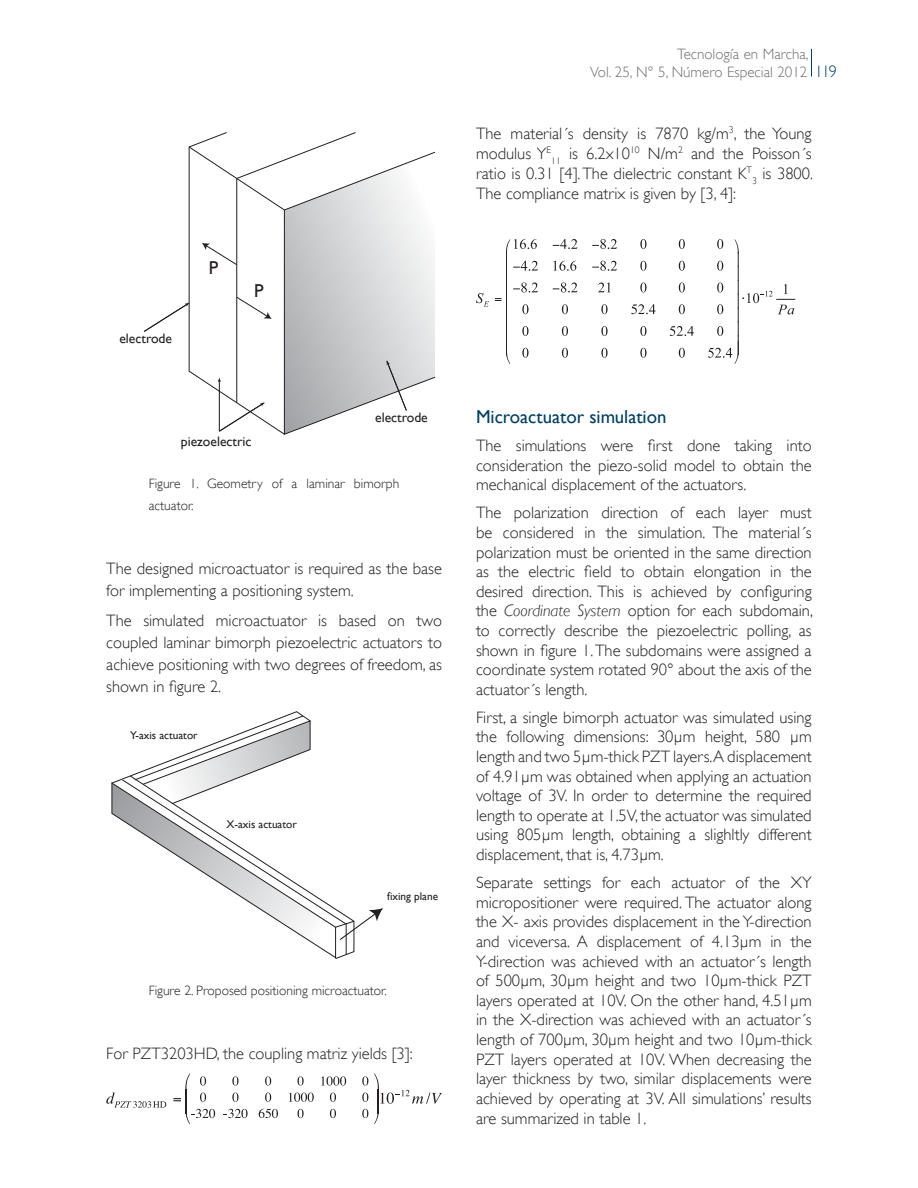
<style>
.page{position:relative;width:918px;height:1188px;background:#fff}
.page>*{position:absolute;margin:0;border:0;box-sizing:border-box;transform-origin:0 0}
.t1{font:18.75px "Gill Sans";color:#003f5f}
.t2{font:18.6px "Gill Sans";color:#231f20}
.t3{font:300 16.5px/19.6px "Gill Sans";color:#231f20;text-align:justify}
.t4{font:300 15px/18px "Gill Sans";color:#6d6f71}
.t5{font:13.65px "Gill Sans";color:#231f20}
.t6{font:300 13.5px/21.9px "Gill Sans";color:#231f20}
.t7{font:11.25px "Gill Sans";color:#231f20}
.s1{font-size:16.5px;color:#003f5f}
.s2{font-style:italic}
</style>
<div class="page">
<svg style="left:811px;top:49px;width:1px;height:28px"></svg>
<svg style="left:144px;top:132px;width:292px;height:303px"></svg>
<svg style="left:111px;top:711px;width:272px;height:248px"></svg>
<svg style="left:106px;top:1092px;width:60px;height:16px"></svg>
<svg style="left:374px;top:1073px;width:68px;height:51px"></svg>
<svg style="left:173px;top:1073px;width:42px;height:51px"></svg>
<svg style="left:232px;top:1076px;width:7px;height:10px"></svg>
<svg style="left:232px;top:1093px;width:7px;height:9px"></svg>
<svg style="left:224px;top:1109px;width:24px;height:9px"></svg>
<svg style="left:265px;top:1076px;width:6px;height:10px"></svg>
<svg style="left:265px;top:1093px;width:6px;height:9px"></svg>
<svg style="left:259px;top:1109px;width:19px;height:9px"></svg>
<svg style="left:297px;top:1076px;width:7px;height:10px"></svg>
<svg style="left:289px;top:1093px;width:25px;height:9px"></svg>
<svg style="left:297px;top:1109px;width:7px;height:9px"></svg>
<svg style="left:321px;top:1076px;width:25px;height:10px"></svg>
<svg style="left:330px;top:1093px;width:6px;height:9px"></svg>
<svg style="left:330px;top:1109px;width:6px;height:9px"></svg>
<svg style="left:362px;top:1076px;width:6px;height:10px"></svg>
<svg style="left:362px;top:1093px;width:6px;height:9px"></svg>
<svg style="left:362px;top:1109px;width:6px;height:9px"></svg>
<svg style="left:476px;top:293px;width:13px;height:14px"></svg>
<svg style="left:495px;top:239px;width:300px;height:125px"></svg>
<p class="t5" style="left:119px;top:330px;width:54px">electrode</p>
<p class="t2" style="left:209px;top:257px;width:11px">P</p>
<p class="t2" style="left:254px;top:280px;width:11px">P</p>
<p class="t5" style="left:181px;top:433px;width:72px">piezoelectric</p>
<p class="t5" style="left:375px;top:409px;width:54px">electrode</p>
<p class="t6" style="left:149px;top:472px;width:252px">Figure 1. Geometry of a laminar bimorph actuator.</p>
<p class="t3" style="left:106px;top:558px;width:337px;line-height:21.9px">The designed microactuator is required as the base for implementing a positioning system.</p>
<p class="t3" style="left:106px;top:610px;width:337px;line-height:21.9px">The simulated microactuator is based on two coupled laminar bimorph piezoelectric actuators to achieve positioning with two degrees of freedom, as shown in figure 2.</p>
<p class="t7" style="left:130px;top:729px;width:69px">Y-axis actuator</p>
<p class="t7" style="left:227px;top:818px;width:72px">X-axis actuator</p>
<p class="t7" style="left:387px;top:889px;width:52px">fixing plane</p>
<p class="t6" style="left:149px;top:980px;width:240px">Figure 2. Proposed positioning microactuator.</p>
<p class="t3" style="left:106px;top:1044px;width:308px">For PZT3203HD, the coupling matriz yields [3]:</p>
<p class="t4" style="left:590px;top:45px;width:248px;text-indent:87px">Tecnología en Marcha,<br>Vol. 25, N° 5, Número Especial 2012 <span class="s1">119</span></p>
<p class="t3" style="left:476px;top:123px;width:339px">The material´s density is 7870 kg/m<sup>3</sup>, the Young modulus Y<sup>E</sup><sub>11</sub> is 6.2x10<sup>10</sup> N/m<sup>2</sup> and the Poisson´s ratio is 0.31 [4]. The dielectric constant K<sup>T</sup><sub>3</sub> is 3800.<br>The compliance matrix is given by [3, 4]:</p>
<p class="t1" style="left:476px;top:406px;width:192px">Microactuator simulation</p>
<p class="t3" style="left:476px;top:436px;width:337px">The simulations were first done taking into consideration the piezo-solid model to obtain the mechanical displacement of the actuators.</p>
<p class="t3" style="left:476px;top:503px;width:338px">The polarization direction of each layer must be considered in the simulation. The material´s polarization must be oriented in the same direction as the electric field to obtain elongation in the desired direction. This is achieved by configuring the <span class="s2">Coordinate System</span> option for each subdomain, to correctly describe the piezoelectric polling, as shown in figure 1. The subdomains were assigned a coordinate system rotated 90° about the axis of the actuator´s length.</p>
<p class="t3" style="left:476px;top:708px;width:337px">First, a single bimorph actuator was simulated using the following dimensions: 30µ m height, 580 µ m length and two 5µm-thick PZT layers.A displacement of 4.91µ m was obtained when applying an actuation voltage of 3V. In order to determine the required length to operate at 1.5V, the actuator was simulated using 805µ m length, obtaining a slighltly different displacement, that is, 4.73µ m.</p>
<p class="t3" style="left:476px;top:873px;width:337px">Separate settings for each actuator of the XY micropositioner were required. The actuator along the X- axis provides displacement in the Y-direction and viceversa. A displacement of 4.13µ m in the Y-direction was achieved with an actuator´s length of 500µm, 30µm height and two 10µm-thick PZT layers operated at 10V. On the other hand, 4.51µ m in the X-direction was achieved with an actuator´s length of 700µ m, 30µ m height and two 10µ m-thick PZT layers operated at 10V. When decreasing the layer thickness by two, similar displacements were achieved by operating at 3V. All simulations’ results are summarized in table 1.</p>
</div>
